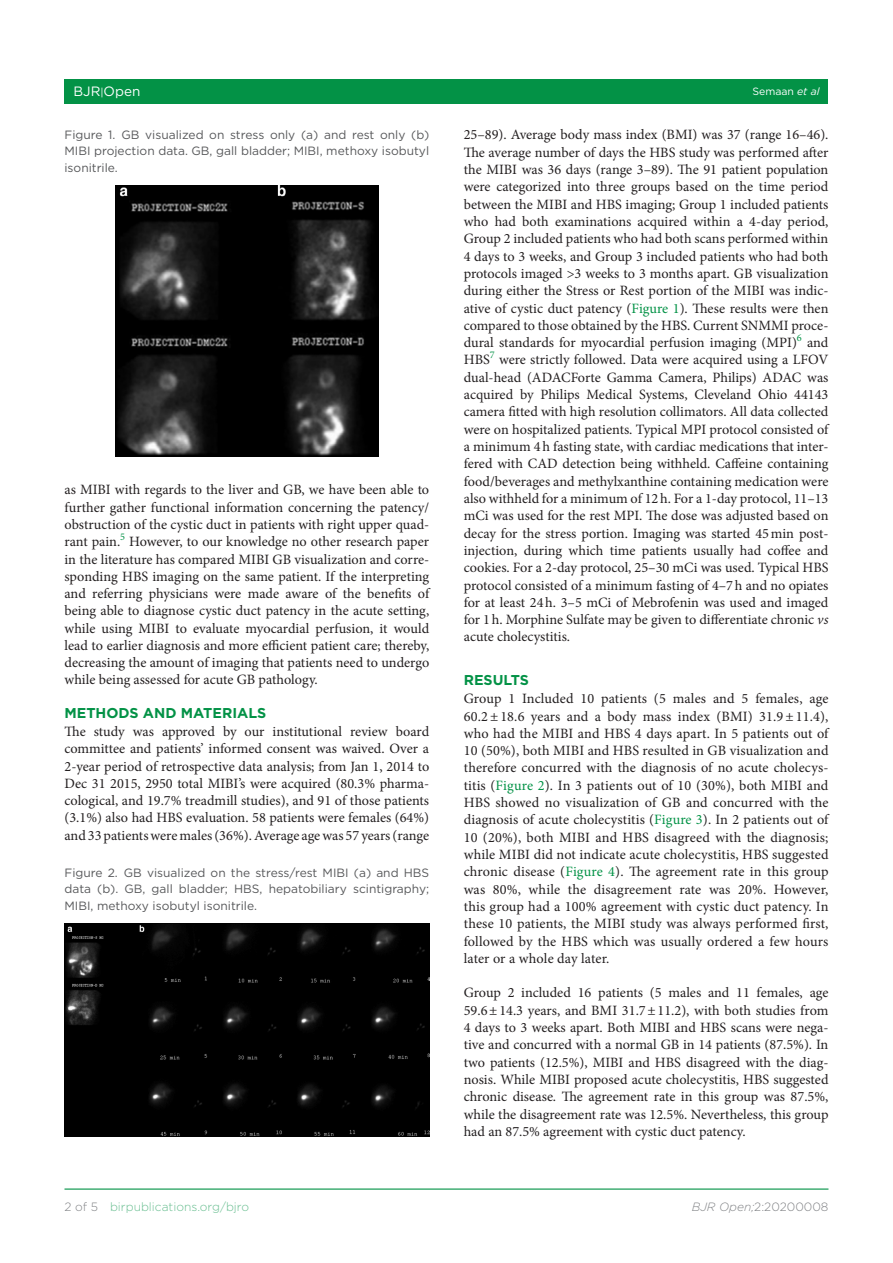
<style>
.page{position:relative;width:893px;height:1263px;background:#fff}
.page>*{position:absolute;margin:0;border:0;box-sizing:border-box;transform-origin:0 0}
.t1{font:14.25px/17.2px "Minion Pro";color:#231f20;text-align:justify}
.t2{font:700 14.25px "Gotham";color:#039246}
.t3{font:13.5px "Gotham";color:#fff}
.t4{font:12px/16.5px "Gotham";color:#57585a;text-align:justify}
.t5{font:300 12px "Gotham";color:#68be90}
.t6{font:300 12px "Gotham";color:#808285}
.t7{font:10.5px "Gotham";color:#fff}
.s1{font-size:10.5px}
.s2{font-style:italic}
.s3{color:#039246}
.s4{color:#808285}
</style>
<div class="page">
<hr style="left:64px;top:1188px;width:764px;height:2px;background:#039246">
<div style="left:64px;top:79px;width:764px;height:24px;background:#039246"></div>
<img style="left:115px;top:186px;width:264px;height:270px">
<img style="left:64px;top:923px;width:365px;height:213px">
<p class="t3" style="left:74px;top:82px;width:68px">BJR<span class="s1">|</span>Open</p>
<p class="t7" style="left:752px;top:85px;width:69px">Semaan <span class="s2">et al</span></p>
<p class="t4" style="left:64px;top:126px;width:366px">Figure 1. GB visualized on stress only (a) and rest only (b)<br>MIBI projection data. GB, gall bladder; MIBI, methoxy isobutyl isonitrile.</p>
<p class="t1" style="left:64px;top:481px;width:366px">as MIBI with regards to the liver and GB, we have been able to further gather functional information concerning the patency/ obstruction of the cystic duct in patients with right upper quad&shy;rant pain.<sup>5</sup> However, to our knowledge no other research paper in the literature has compared MIBI GB visualization and corre&shy;sponding HBS imaging on the same patient. If the interpreting and referring physicians were made aware of the benefits of being able to diagnose cystic duct patency in the acute setting, while using MIBI to evaluate myocardial perfusion, it would lead to earlier diagnosis and more efficient patient care; thereby, decreasing the amount of imaging that patients need to undergo while being assessed for acute GB pathology.</p>
<p class="t2" style="left:64px;top:704px;width:203px">METHODS AND MATERIALS</p>
<p class="t1" style="left:64px;top:723px;width:366px">The study was approved by our institutional review board committee and patients’ informed consent was waived. Over a 2-year period of retrospective data analysis; from Jan 1, 2014 to Dec 31 2015, 2950 total MIBI’s were acquired (80.3% pharma&shy;cological, and 19.7% treadmill studies), and 91 of those patients (3.1%) also had HBS evaluation. 58 patients were females (64%) and 33 patients were males (36%). Average age was 57 years (range</p>
<p class="t4" style="left:64px;top:864px;width:366px">Figure 2. GB visualized on the stress/rest MIBI (a) and HBS data (b). GB, gall bladder; HBS, hepatobiliary scintigraphy; MIBI, methoxy isobutyl isonitrile.</p>
<p class="t1" style="left:464px;top:126px;width:366px">25–89). Average body mass index (BMI) was 37 (range 16–46).<br>The average number of days the HBS study was performed after the MIBI was 36 days (range 3–89). The 91 patient population were categorized into three groups based on the time period between the MIBI and HBS imaging; Group 1 included patients who had both examinations acquired within a 4-day period, Group 2 included patients who had both scans performed within 4 days to 3 weeks, and Group 3 included patients who had both protocols imaged &gt;3 weeks to 3 months apart. GB visualization during either the Stress or Rest portion of the MIBI was indic&shy;ative of cystic duct patency (<span class="s3">Figure 1</span>). These results were then compared to those obtained by the HBS. Current SNMMI proce&shy;dural standards for myocardial perfusion imaging (MPI)<sup>6</sup> and HBS<sup>7</sup> were strictly followed. Data were acquired using a LFOV dual-head (ADACForte Gamma Camera, Philips) ADAC was acquired by Philips Medical Systems, Cleveland Ohio 44143 camera fitted with high resolution collimators. All data collected were on hospitalized patients. Typical MPI protocol consisted of a minimum 4h fasting state, with cardiac medications that inter&shy;fered with CAD detection being withheld. Caffeine containing food/beverages and methylxanthine containing medication were also withheld for a minimum of 12h. For a 1-day protocol, 11–13 mCi was used for the rest MPI. The dose was adjusted based on decay for the stress portion. Imaging was started 45min post&shy;injection, during which time patients usually had coffee and cookies. For a 2-day protocol, 25–30 mCi was used. Typical HBS protocol consisted of a minimum fasting of 4–7h and no opiates for at least 24h. 3–5 mCi of Mebrofenin was used and imaged for 1h. Morphine Sulfate may be given to differentiate chronic <span class="s2">vs </span>acute cholecystitis.</p>
<p class="t2" style="left:464px;top:671px;width:67px">RESULTS</p>
<p class="t1" style="left:464px;top:690px;width:366px">Group 1 Included 10 patients (5 males and 5 females, age 60.2± 18.6 years and a body mass index (BMI) 31.9 ±11.4), who had the MIBI and HBS 4 days apart. In 5 patients out of 10 (50%), both MIBI and HBS resulted in GB visualization and therefore concurred with the diagnosis of no acute cholecys&shy;titis (<span class="s3">Figure 2</span>). In 3 patients out of 10 (30%), both MIBI and HBS showed no visualization of GB and concurred with the diagnosis of acute cholecystitis (<span class="s3">Figure 3</span>). In 2 patients out of 10 (20%), both MIBI and HBS disagreed with the diagnosis; while MIBI did not indicate acute cholecystitis, HBS suggested chronic disease (<span class="s3">Figure 4</span>). The agreement rate in this group was 80%, while the disagreement rate was 20%. However, this group had a 100% agreement with cystic duct patency. In these 10 patients, the MIBI study was always performed first, followed by the HBS which was usually ordered a few hours later or a whole day later.</p>
<p class="t1" style="left:464px;top:984px;width:366px">Group 2 included 16 patients (5 males and 11 females, age 59.6±14.3 years, and BMI 31.7±11.2), with both studies from 4 days to 3 weeks apart. Both MIBI and HBS scans were nega&shy;tive and concurred with a normal GB in 14 patients (87.5%). In two patients (12.5%), MIBI and HBS disagreed with the diag&shy;nosis. While MIBI proposed acute cholecystitis, HBS suggested chronic disease. The agreement rate in this group was 87.5%, while the disagreement rate was 12.5%. Nevertheless, this group had an 87.5% agreement with cystic duct patency.</p>
<p class="t5" style="left:64px;top:1199px;width:186px"><span class="s4">2 of 5</span> birpublications.org/bjro</p>
<p class="t6" style="left:692px;top:1199px;width:138px"><span class="s2">BJR Open;</span>2:20200008</p>
</div>
